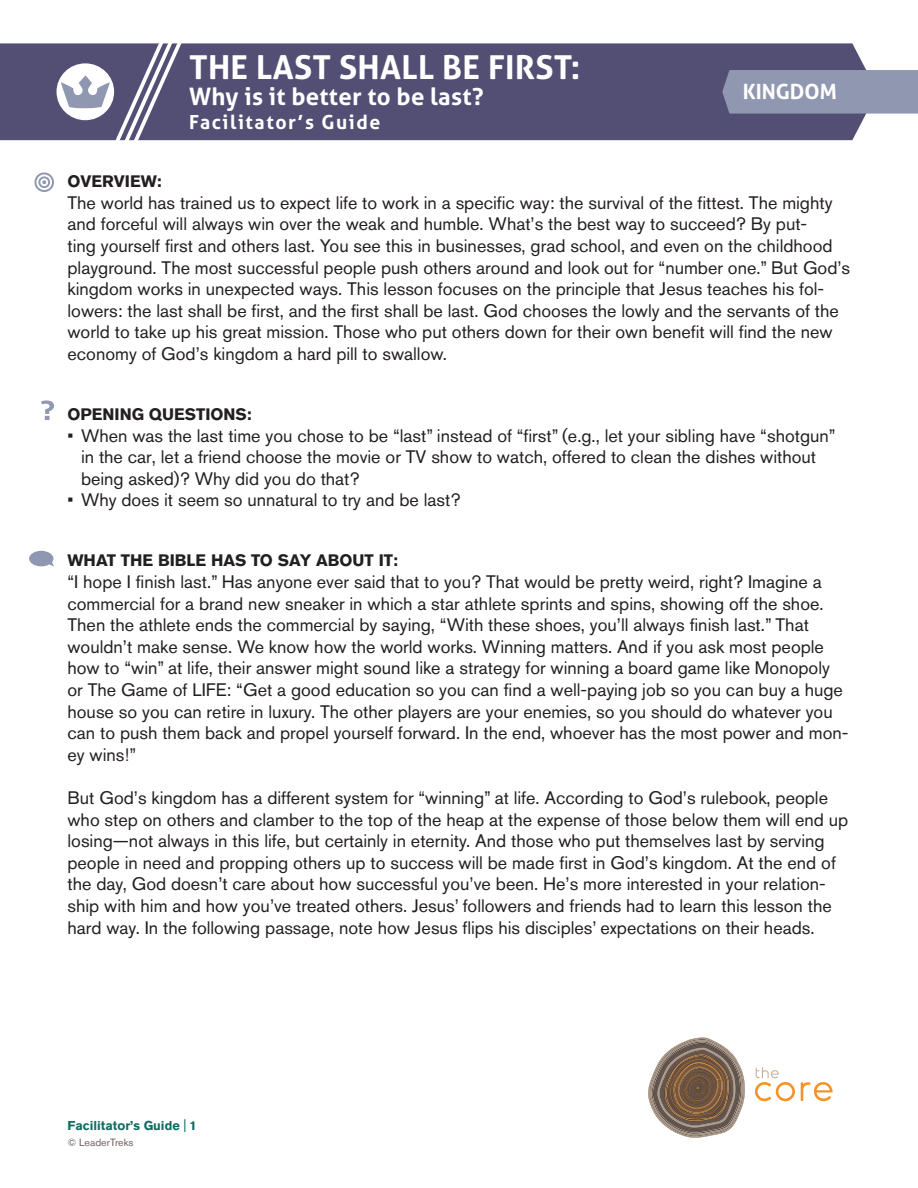
<style>
.page{position:relative;width:918px;height:1188px;background:#fff}
.page>*{position:absolute;margin:0;border:0;box-sizing:border-box;transform-origin:0 0}
.t1{font:700 33px "Aller";letter-spacing:.01em;color:#fff}
.t2{font:700 24px "Aller";letter-spacing:.01em;color:#fff}
.t3{font:700 21px "Aller";color:#fff}
.t4{font:700 19.5px "Aller";letter-spacing:.08em;color:#fff}
.t5{font:18px/21.6px "Akzidenz Grotesk BQ";color:#231f20}
.t6{font:700 16.5px "Akzidenz Grotesk BQ";color:#231f20}
.Footer-L{font:700 12.75px "Akzidenz Grotesk BQ";color:#0d6d61}
.Footer-Copyright{font:10.5px "Akzidenz Grotesk BQ";color:#6f6462}
.s1{font-weight:400;font-size:13.95px}
</style>
<div class="page">
<div style="left:0;top:43px;width:866px;height:97px;background:#534f74"></div>
<div style="left:722px;top:70px;width:196px;height:44px;background:#9097b0"></div>
<div style="left:57px;top:63px;width:57px;height:57px;background:#fff;border-radius:50%"></div>
<svg style="left:61px;top:43px;width:132px;height:98px"></svg>
<svg style="left:801px;top:1082px;width:32px;height:19px"></svg>
<svg style="left:755px;top:1067px;width:40px;height:34px"></svg>
<svg style="left:648px;top:1037px;width:97px;height:101px"></svg>
<svg style="left:29px;top:551px;width:25px;height:16px"></svg>
<svg style="left:41px;top:401px;width:13px;height:19px"></svg>
<svg style="left:34px;top:172px;width:20px;height:20px"></svg>
<h1 class="t1" style="left:189px;top:47px;width:393px">THE LAST SHALL BE FIRST:</h1>
<h2 class="t2" style="left:189px;top:81px;width:296px">Why is it better to be last?</h2>
<p class="t4" style="left:189px;top:110px;width:193px">Facilitator’s Guide</p>
<p class="t3" style="left:743px;top:78px;width:96px">KINGDOM</p>
<p class="t6" style="left:68px;top:172px;width:96px">OVERVIEW:</p>
<p class="t5" style="left:68px;top:192px;width:784px">The world has trained us to expect life to work in a specific way: the survival of the fittest. The mighty and forceful will always win over the weak and humble. What’s the best way to succeed? By put-<br>ting yourself first and others last. You see this in businesses, grad school, and even on the childhood playground. The most successful people push others around and look out for “number one.” But God’s kingdom works in unexpected ways. This lesson focuses on the principle that Jesus teaches his fol&shy;lowers: the last shall be first, and the first shall be last. God chooses the lowly and the servants of the world to take up his great mission. Those who put others down for their own benefit will find the new economy of God’s kingdom a hard pill to swallow.</p>
<p class="t6" style="left:68px;top:405px;width:186px">OPENING QUESTIONS:</p>
<p class="t5" style="left:81px;top:424px;width:756px;text-indent:-14px">• When was the last time you chose to be “last” instead of “first” (e.g., let your sibling have “shotgun” in the car, let a friend choose the movie or TV show to watch, offered to clean the dishes without being asked)? Why did you do that?</p>
<p class="t5" style="left:68px;top:489px;width:395px">• Why does it seem so unnatural to try and be last?</p>
<p class="t6" style="left:68px;top:551px;width:332px">WHAT THE BIBLE HAS TO SAY ABOUT IT:</p>
<p class="t5" style="left:68px;top:571px;width:783px">“I hope I finish last.” Has anyone ever said that to you? That would be pretty weird, right? Imagine a commercial for a brand new sneaker in which a star athlete sprints and spins, showing off the shoe.<br>Then the athlete ends the commercial by saying, “With these shoes, you’ll always finish last.” That wouldn’t make sense. We know how the world works. Winning matters. And if you ask most people how to “win” at life, their answer might sound like a strategy for winning a board game like Monopoly or The Game of LIFE: “Get a good education so you can find a well-paying job so you can buy a huge house so you can retire in luxury. The other players are your enemies, so you should do whatever you can to push them back and propel yourself forward. In the end, whoever has the most power and mon&shy;ey wins!”</p>
<p class="t5" style="left:68px;top:787px;width:782px">But God’s kingdom has a different system for “winning” at life. According to God’s rulebook, people who step on others and clamber to the top of the heap at the expense of those below them will end up losing—not always in this life, but certainly in eternity. And those who put themselves last by serving people in need and propping others up to success will be made first in God’s kingdom. At the end of the day, God doesn’t care about how successful you’ve been. He’s more interested in your relation&shy;ship with him and how you’ve treated others. Jesus’ followers and friends had to learn this lesson the hard way. In the following passage, note how Jesus flips his disciples’ expectations on their heads.</p>
<p class="Footer-L" style="left:68px;top:1118px;width:131px">Facilitator’s Guide <span class="s1">|</span> 1</p>
<p class="Footer-Copyright" style="left:68px;top:1136px;width:68px">© LeaderTreks</p>
</div>
